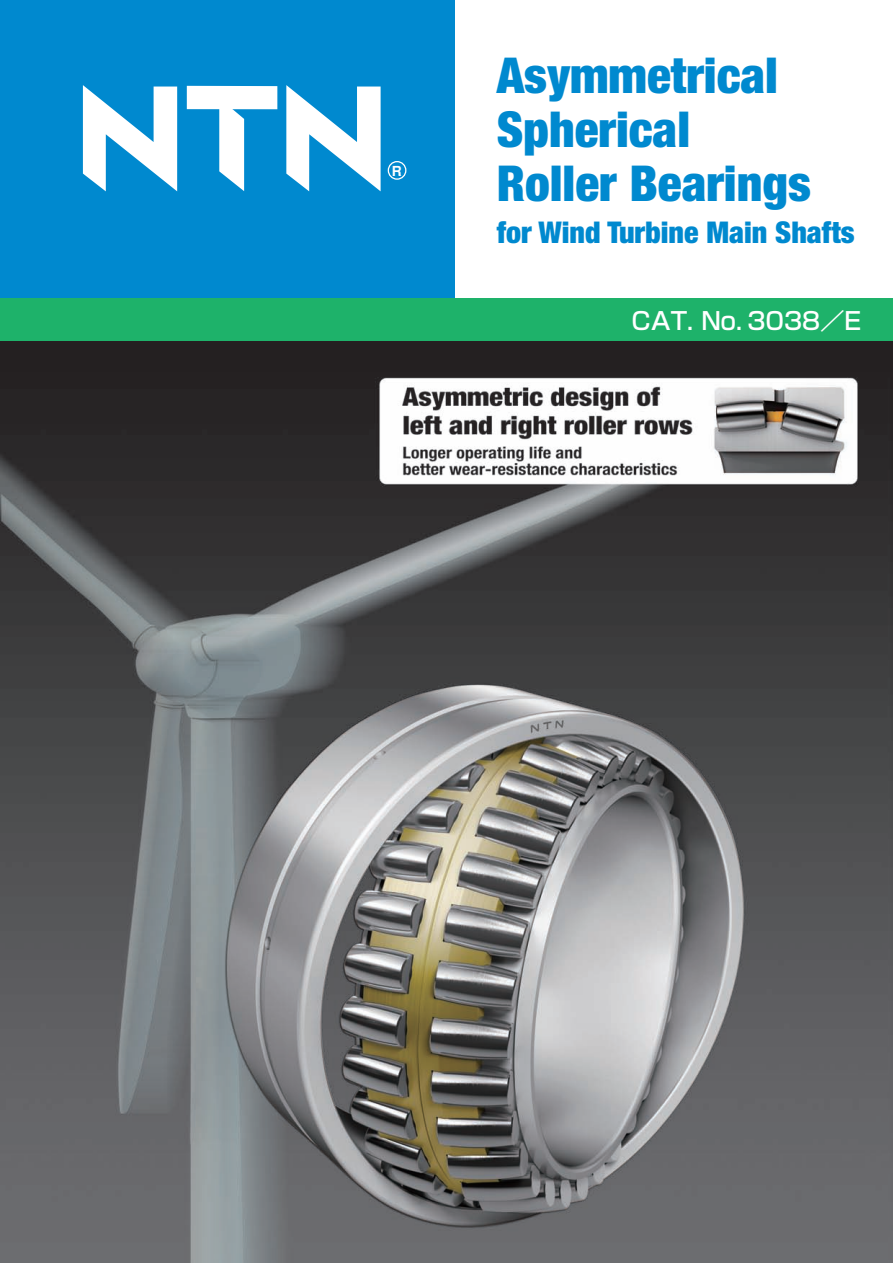
<style>
.page{position:relative;width:893px;height:1263px;background:#fff}
.page>*{position:absolute;margin:0;border:0;box-sizing:border-box;transform-origin:0 0}
.t1{font:900 condensed 49.5px/54px "Helvetica Neue";color:#0089cf}
.t2{font:900 condensed 30px "Helvetica Neue";color:#0089cf}
.t3{font:24px "Shin Go Medium 83 pv RKSJ H";color:#fff}
.t4{font:700 13.8px "Helvetica";color:#fff}
</style>
<div class="page">
<img style="left:0;top:340px;width:893px;height:923px">
<div style="left:0;top:0;width:455px;height:298px;background:#0089cf"></div>
<div style="left:187px;top:86px;width:90px;height:23px;background:#fff"></div>
<svg style="left:219px;top:109px;width:25px;height:82px;background:#d7ecf7"></svg>
<svg style="left:286px;top:85px;width:95px;height:106px"></svg>
<svg style="left:83px;top:85px;width:94px;height:106px"></svg>
<div style="left:388px;top:161px;width:18px;height:19px;border:1px solid #fff;border-radius:50%"></div>
<div style="left:0;top:298px;width:893px;height:42px;background:#1eb26a"></div>
<p class="t4" style="left:392px;top:163px;width:11px">R</p>
<p class="t1" style="left:497px;top:48px;width:316px">Asymmetrical<br>Spherical<br>Roller Bearings</p>
<p class="t2" style="left:497px;top:214px;width:360px">for Wind Turbine Main Shafts</p>
<p class="t3" style="left:632px;top:305px;width:231px">CAT. No. 3038／E</p>
</div>
